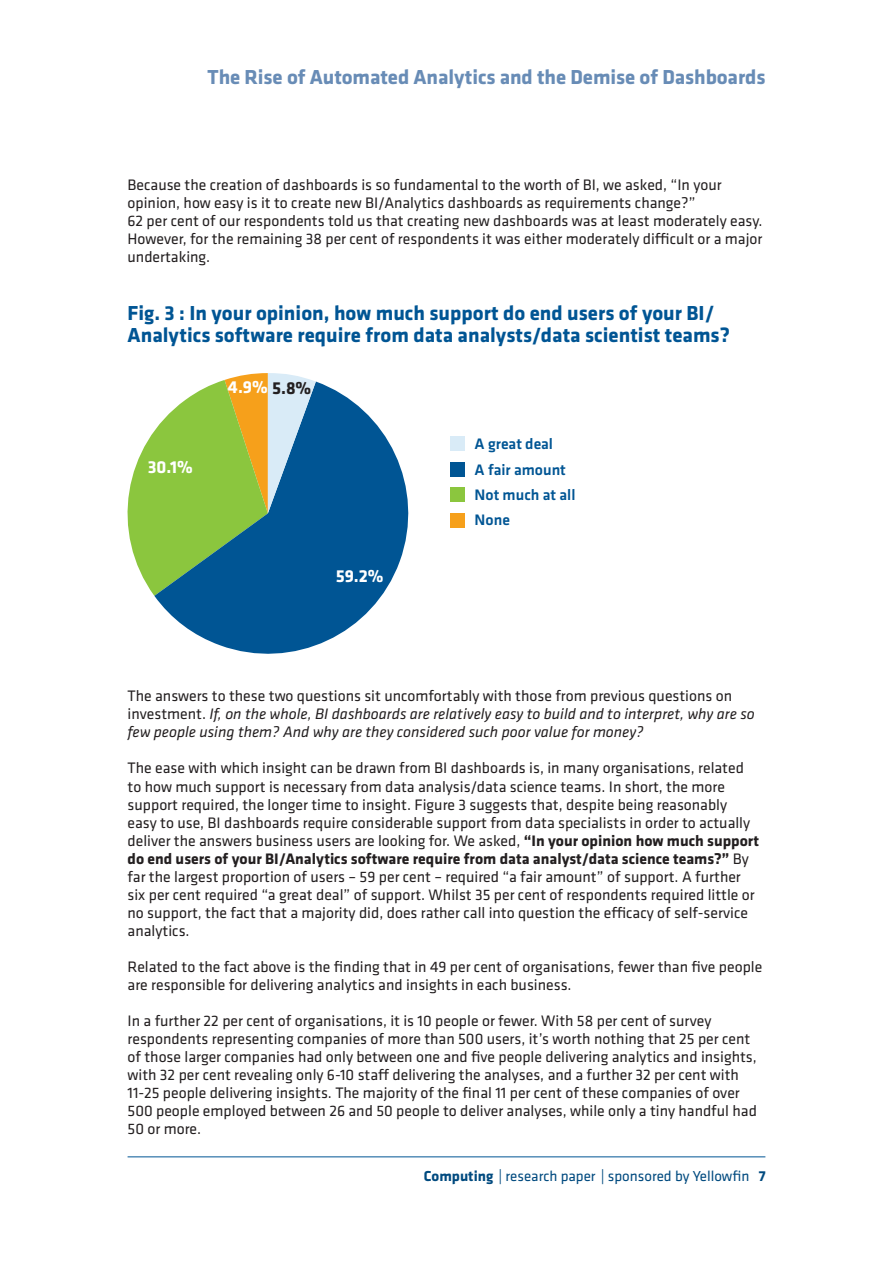
<style>
.page{position:relative;width:893px;height:1263px;background:#fff}
.page>*{position:absolute;margin:0;border:0;box-sizing:border-box;transform-origin:0 0}
.t1{font:700 21px/22.5px "Klavika";color:#005594}
.t2{font:700 21px "Klavika";letter-spacing:-.005em;color:#688cb6}
.t3{font:700 18px "Klavika";color:#fff}
.t4{font:15.75px/18px "Klavika";color:#231f20}
.t5{font:italic 15.75px/18px "Klavika";color:#231f20}
.t6{font:500 15.75px/25.5px "Klavika";color:#005594}
.t7{font:15px "Klavika";color:#004a7f}
.s1{color:#231f20}
.s2{font-style:normal}
.s3{font-weight:700}
</style>
<div class="page">
<hr style="left:128px;top:1156px;width:637px;height:1px;background:#005594">
<svg style="left:154px;top:382px;width:254px;height:272px;fill:#005594"></svg>
<svg style="left:128px;top:373px;width:188px;height:223px;background:#80ad7a"></svg>
<div style="left:451px;top:437px;width:14px;height:14px;background:#d9ebf7"></div>
<div style="left:451px;top:462px;width:14px;height:14px;background:#005594"></div>
<div style="left:451px;top:488px;width:14px;height:14px;background:#8bc63e"></div>
<div style="left:451px;top:513px;width:14px;height:14px;background:#f6a01b"></div>
<h1 class="t2" style="left:208px;top:62px;width:559px">The Rise of Automated Analytics and the Demise of Dashboards</h1>
<p class="t4" style="left:128px;top:176px;width:636px">Because the creation of dashboards is so fundamental to the worth of BI, we asked, “In your opinion, how easy is it to create new BI/Analytics dashboards as requirements change?”<br>62 per cent of our respondents told us that creating new dashboards was at least moderately easy.<br>However, for the remaining 38 per cent of respondents it was either moderately difficult or a major undertaking.</p>
<h1 class="t1" style="left:128px;top:301px;width:604px">Fig. 3 : In your opinion, how much support do end users of your BI/<br>Analytics software require from data analysts/data scientist teams?</h1>
<p class="t3" style="left:148px;top:454px;width:47px">30.1%</p>
<p class="t3" style="left:228px;top:374px;width:85px">4.9% <span class="s1">5.8%</span></p>
<p class="t3" style="left:336px;top:563px;width:49px">59.2%</p>
<p class="t6" style="left:475px;top:431px;width:102px">A great deal<br>A fair amount<br>Not much at all<br>None</p>
<p class="t5" style="left:128px;top:687px;width:629px"><span class="s2">The answers to these two questions sit uncomfortably with those from previous questions on investment.</span> If, on the whole, BI dashboards are relatively easy to build and to interpret, why are so few people using them? And why are they considered such poor value for money?</p>
<p class="t4" style="left:128px;top:759px;width:633px">The ease with which insight can be drawn from BI dashboards is, in many organisations, related to how much support is necessary from data analysis/data science teams. In short, the more support required, the longer time to insight. Figure 3 suggests that, despite being reasonably easy to use, BI dashboards require considerable support from data specialists in order to actually deliver the answers business users are looking for. We asked, <span class="s3">“In your opinion how much support do end users of your BI/Analytics software require from data analyst/data science teams?”</span> By far the largest proportion of users – 59 per cent – required “a fair amount” of support. A further six per cent required “a great deal” of support. Whilst 35 per cent of respondents required little or no support, the fact that a majority did, does rather call into question the efficacy of self-service analytics.</p>
<p class="t4" style="left:128px;top:957px;width:636px">Related to the fact above is the finding that in 49 per cent of organisations, fewer than five people are responsible for delivering analytics and insights in each business.</p>
<p class="t4" style="left:128px;top:1011px;width:631px">In a further 22 per cent of organisations, it is 10 people or fewer. With 58 per cent of survey respondents representing companies of more than 500 users, it’s worth nothing that 25 per cent of those larger companies had only between one and five people delivering analytics and insights, with 32 per cent revealing only 6-10 staff delivering the analyses, and a further 32 per cent with 11-25 people delivering insights. The majority of the final 11 per cent of these companies of over 500 people employed between 26 and 50 people to deliver analyses, while only a tiny handful had 50 or more.</p>
<p class="t7" style="left:424px;top:1166px;width:343px"><span class="s3">Computing</span> | research paper | sponsored by Yellowfin <span class="s3">7</span></p>
</div>
